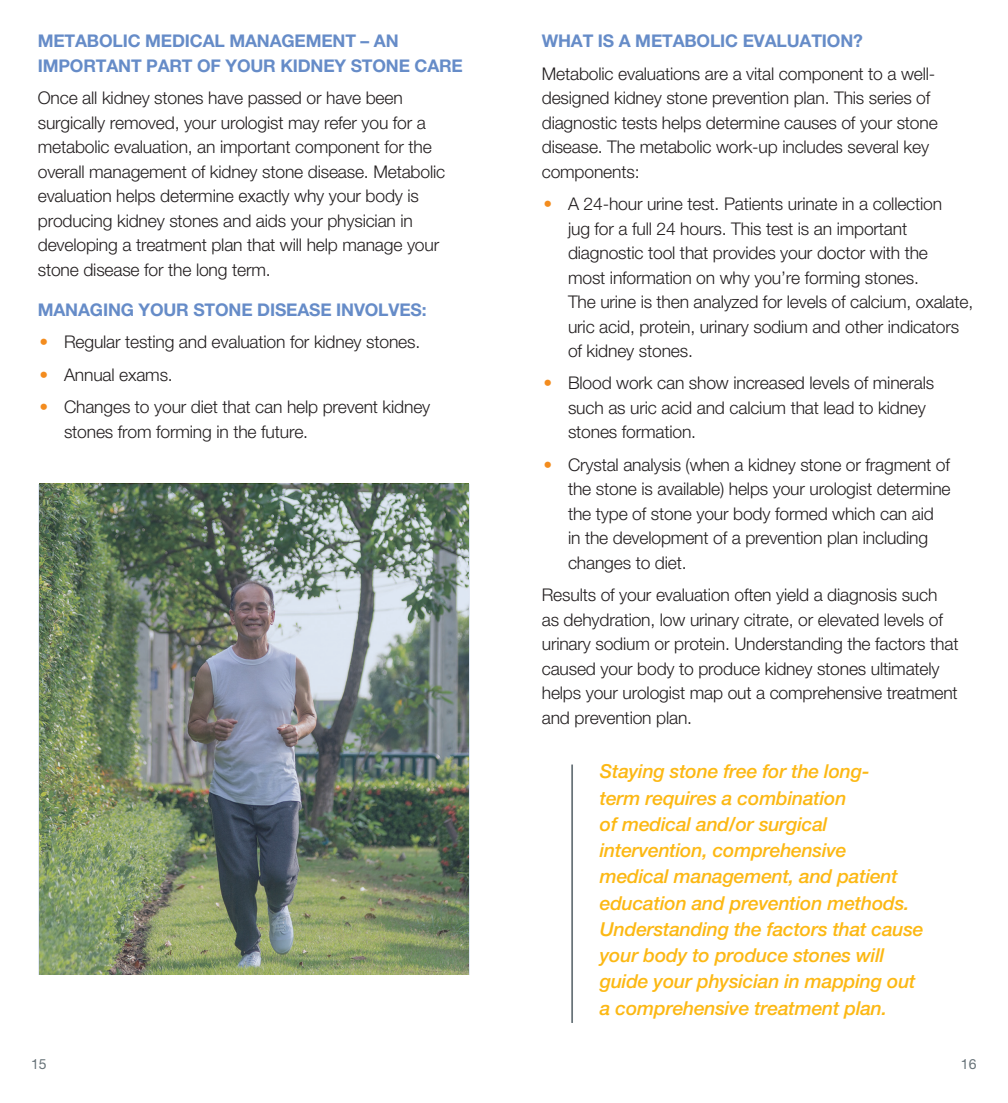
<style>
.page{position:relative;width:1008px;height:1103px;background:#fff}
.page>*{position:absolute;margin:0;border:0;box-sizing:border-box;transform-origin:0 0}
.body{font:italic 500 19.25px/26.2px "Helvetica Neue LT Pro";letter-spacing:-.01em;color:#fcb814}
.body-2{font:300 17.5px/24.5px "Helvetica Neue LT Pro";letter-spacing:-.01em;color:#231f20}
.Bro-Bullets{font:300 17.5px/24.5px "Helvetica Neue LT Pro";letter-spacing:-.01em;color:#231f20}
.body-3{font:700 17.5px/24.5px "Helvetica Neue LT Pro";letter-spacing:-.01em;color:#668cc8}
.t1{font:14px "Helvetica Neue LT Pro";color:#687379}
.s1{color:#f38c1e}
</style>
<div class="page">
<img style="left:38px;top:484px;width:431px;height:490px">
<hr style="left:571px;top:764px;width:2px;height:258px;background:#687379">
<p class="body-3" style="left:38px;top:28px;width:427px">METABOLIC MEDICAL MANAGEMENT – AN<br>IMPORTANT PART OF YOUR KIDNEY STONE CARE</p>
<p class="body-2" style="left:38px;top:85px;width:409px">Once all kidney stones have passed or have been surgically removed, your urologist may refer you for a metabolic evaluation, an important component for the overall management of kidney stone disease. Metabolic evaluation helps determine exactly why your body is producing kidney stones and aids your physician in developing a treatment plan that will help manage your stone disease for the long term.</p>
<p class="body-3" style="left:38px;top:297px;width:390px">MANAGING YOUR STONE DISEASE INVOLVES:</p>
<p class="Bro-Bullets" style="left:40px;top:329px;width:382px"><span class="s1">•</span> Regular testing and evaluation for kidney stones.</p>
<p class="Bro-Bullets" style="left:40px;top:362px;width:135px"><span class="s1">•</span> Annual exams.</p>
<p class="Bro-Bullets" style="left:64px;top:394px;width:368px;text-indent:-24px"><span class="s1">•</span> Changes to your diet that can help prevent kidney stones from forming in the future.</p>
<p class="body-3" style="left:542px;top:28px;width:323px">WHAT IS A METABOLIC EVALUATION?</p>
<p class="body-2" style="left:542px;top:61px;width:398px">Metabolic evaluations are a vital component to a well&shy;designed kidney stone prevention plan. This series of diagnostic tests helps determine causes of your stone disease. The metabolic work-up includes several key components:</p>
<p class="Bro-Bullets" style="left:568px;top:191px;width:407px;text-indent:-24px"><span class="s1">•</span> A 24-hour urine test. Patients urinate in a collection<br>jug for a full 24 hours. This test is an important diagnostic tool that provides your doctor with the<br>most information on why you’re forming stones.<br>The urine is then analyzed for levels of calcium, oxalate, uric acid, protein, urinary sodium and other indicators of kidney stones.</p>
<p class="Bro-Bullets" style="left:568px;top:370px;width:368px;text-indent:-24px"><span class="s1">•</span> Blood work can show increased levels of minerals such as uric acid and calcium that lead to kidney stones formation.</p>
<p class="Bro-Bullets" style="left:568px;top:452px;width:384px;text-indent:-24px"><span class="s1">•</span> Crystal analysis (when a kidney stone or fragment of the stone is available) helps your urologist determine the type of stone your body formed which can aid in the development of a prevention plan including changes to diet.</p>
<p class="body-2" style="left:542px;top:582px;width:418px">Results of your evaluation often yield a diagnosis such as dehydration, low urinary citrate, or elevated levels of urinary sodium or protein. Understanding the factors that caused your body to produce kidney stones ultimately helps your urologist map out a comprehensive treatment and prevention plan.</p>
<p class="body" style="left:600px;top:758px;width:325px">Staying stone free for the long-<br>term requires a combination<br>of medical and/or surgical intervention, comprehensive<br>medical management, and patient education and prevention methods.<br>Understanding the factors that cause your body to produce stones will guide your physician in mapping out a comprehensive treatment plan.</p>
<p class="t1" style="left:31px;top:1055px;width:17px">15</p>
<p class="t1" style="left:961px;top:1056px;width:17px">16</p>
</div>
